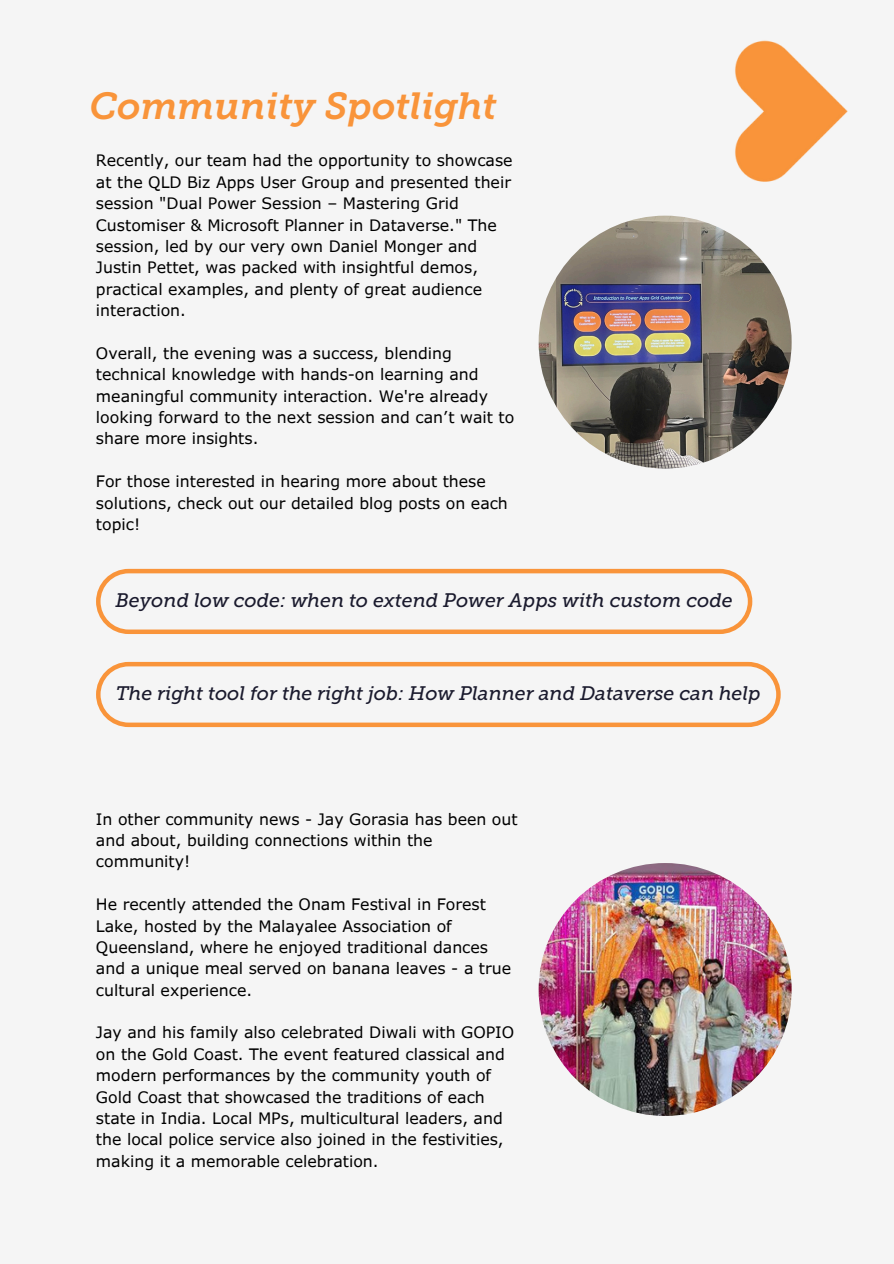
<style>
.page{position:relative;width:894px;height:1264px;background:#fff}
.page>*{position:absolute;margin:0;border:0;box-sizing:border-box;transform-origin:0 0}
.t1{font:italic 37.5px "Museo Slab 700";color:#f9943a}
.t2{font:italic 19.5px "Museo Slab 500";color:#1a1a2d}
.t3{font:15.75px/21.3px "Verdana Pro";color:#000}
</style>
<div class="page">
<div style="left:0;top:0;width:893px;height:1263px;background:#f5f5f5"></div>
<img style="left:735px;top:40px;width:113px;height:142px">
<svg style="left:96px;top:569px;width:656px;height:65px"></svg>
<svg style="left:96px;top:662px;width:684px;height:65px"></svg>
<img style="left:538px;top:863px;width:253px;height:252px;border-radius:50%">
<img style="left:538px;top:216px;width:253px;height:252px;border-radius:50%">
<h2 class="t1" style="left:89px;top:91px;width:409px">Community Spotlight</h2>
<p class="t3" style="left:96px;top:149px;width:418px">Recently, our team had the opportunity to showcase at the QLD Biz Apps User Group and presented their session "Dual Power Session – Mastering Grid Customiser &amp; Microsoft Planner in Dataverse." The session, led by our very own Daniel Monger and Justin Pettet, was packed with insightful demos, practical examples, and plenty of great audience interaction.</p>
<p class="t3" style="left:96px;top:342px;width:419px">Overall, the evening was a success, blending technical knowledge with hands-on learning and meaningful community interaction. We're already looking forward to the next session and can’t wait to share more insights.</p>
<h2 class="t3" style="left:96px;top:470px;width:413px">For those interested in hearing more about these solutions, check out our detailed blog posts on each topic!</h2>
<p class="t2" style="left:115px;top:589px;width:618px">Beyond low code: when to extend Power Apps with custom code</p>
<p class="t2" style="left:116px;top:682px;width:646px">The right tool for the right job: How Planner and Dataverse can help</p>
<p class="t3" style="left:96px;top:807px;width:423px">In other community news - Jay Gorasia has been out and about, building connections within the community!</p>
<p class="t3" style="left:96px;top:893px;width:416px">He recently attended the Onam Festival in Forest Lake, hosted by the Malayalee Association of Queensland, where he enjoyed traditional dances and a unique meal served on banana leaves - a true cultural experience.</p>
<p class="t3" style="left:96px;top:1021px;width:420px">Jay and his family also celebrated Diwali with GOPIO on the Gold Coast. The event featured classical and modern performances by the community youth of Gold Coast that showcased the traditions of each state in India. Local MPs, multicultural leaders, and the local police service also joined in the festivities, making it a memorable celebration.</p>
</div>
